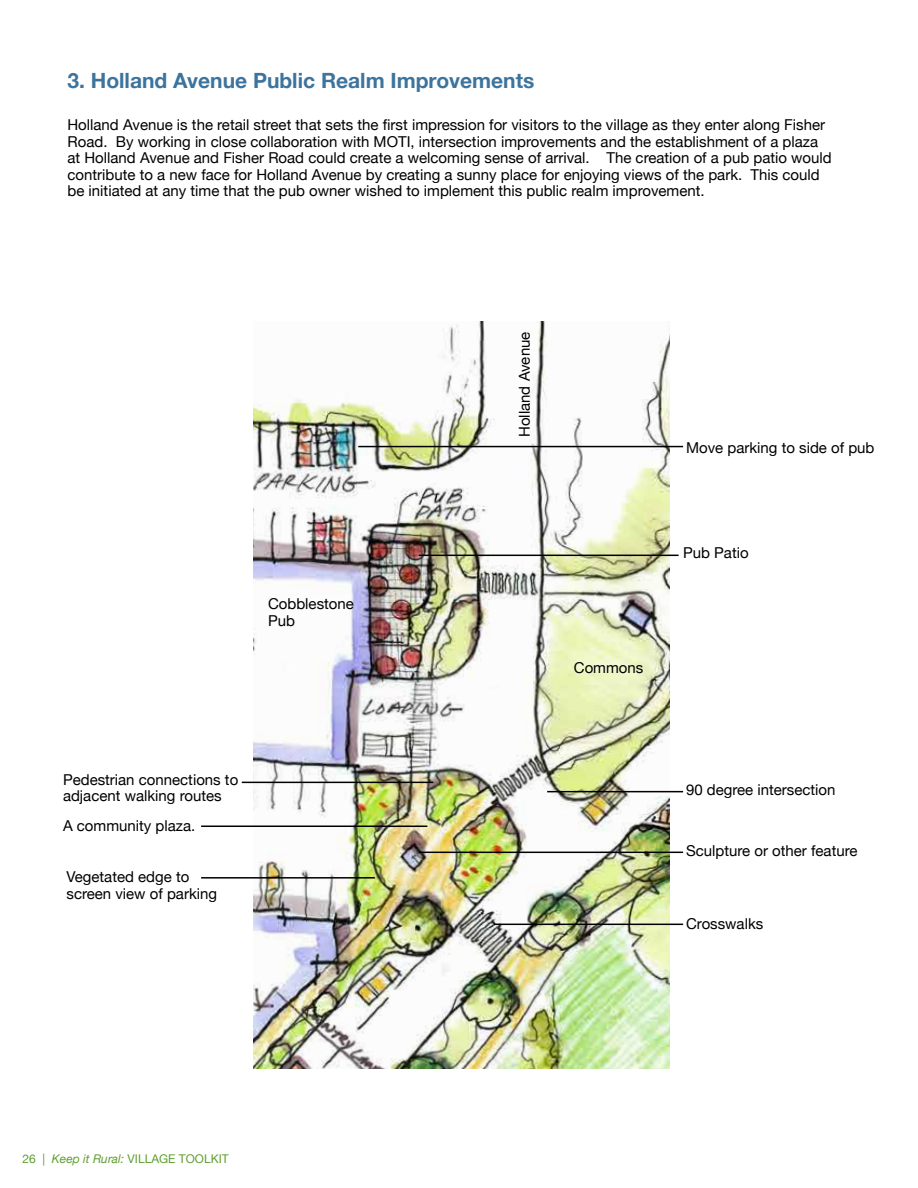
<style>
.page{position:relative;width:918px;height:1188px;background:#fff}
.page>*{position:absolute;margin:0;border:0;box-sizing:border-box;transform-origin:0 0}
.t1{font:700 21px "Helvetica Neue";color:#3d749d}
.t2{font:15px/16.5px "Helvetica Neue";color:#000}
.t3{font:12px "Helvetica Neue";color:#609e31}
.s1{font-style:italic}
</style>
<div class="page">
<img style="left:253px;top:321px;width:416px;height:748px">
<hr style="left:358px;top:446px;width:325px;height:1px;background:#000">
<hr style="left:419px;top:555px;width:260px;height:1px;background:#000">
<hr style="left:242px;top:782px;width:191px;height:1px;background:#000">
<hr style="left:419px;top:852px;width:264px;height:1px;background:#000">
<hr style="left:547px;top:791px;width:136px;height:1px;background:#000">
<hr style="left:201px;top:877px;width:174px;height:2px;background:#000">
<hr style="left:494px;top:924px;width:189px;height:1px;background:#000">
<hr style="left:201px;top:826px;width:226px;height:1px;background:#000">
<h1 class="t1" style="left:68px;top:64px;width:468px">3. Holland Avenue Public Realm Improvements</h1>
<p class="t2" style="left:68px;top:117px;width:766px">Holland Avenue is the retail street that sets the first impression for visitors to the village as they enter along Fisher Road. By working in close collaboration with MOTI, intersection improvements and the establishment of a plaza at Holland Avenue and Fisher Road could create a welcoming sense of arrival. The creation of a pub patio would contribute to a new face for Holland Avenue by creating a sunny place for enjoying views of the park. This could be initiated at any time that the pub owner wished to implement this public realm improvement.</p>
<p class="t2" style="left:268px;top:597px;width:87px">Cobblestone<br>Pub</p>
<p class="t2" style="left:63px;top:772px;width:177px">Pedestrian connections to adjacent walking routes</p>
<p class="t2" style="left:63px;top:818px;width:134px">A community plaza.</p>
<p class="t2" style="left:67px;top:870px;width:152px">Vegetated edge to screen view of parking</p>
<p class="t3" style="left:23px;top:1151px;width:208px">26 | <span class="s1">Keep it Rural:</span> VILLAGE TOOLKIT</p>
<p class="t2" style="left:517px;top:437px;width:107px;rotate:-90deg">Holland Avenue</p>
<p class="t2" style="left:574px;top:660px;width:71px">Commons</p>
<p class="t2" style="left:686px;top:440px;width:190px">Move parking to side of pub</p>
<p class="t2" style="left:683px;top:546px;width:67px">Pub Patio</p>
<p class="t2" style="left:686px;top:782px;width:151px">90 degree intersection</p>
<p class="t2" style="left:686px;top:844px;width:173px">Sculpture or other feature</p>
<p class="t2" style="left:686px;top:916px;width:79px">Crosswalks</p>
</div>
